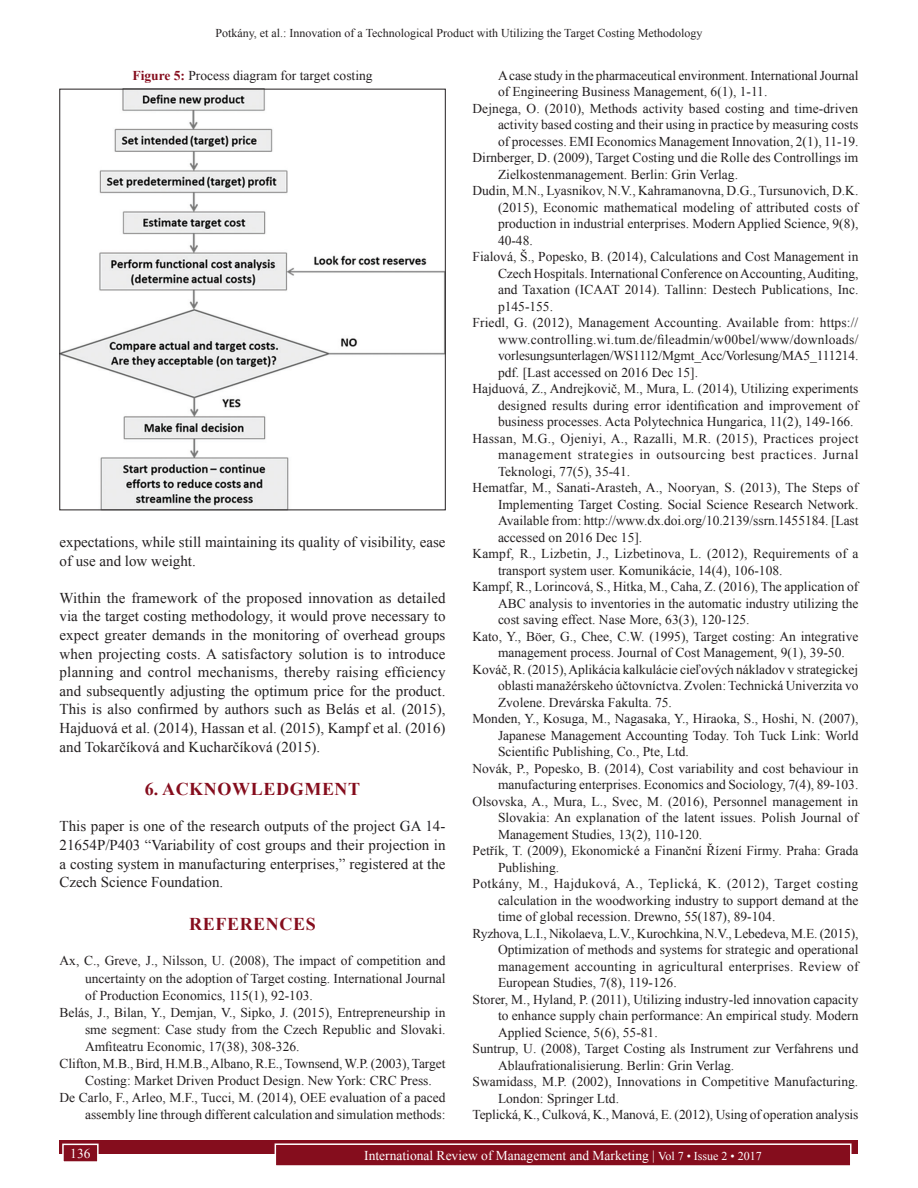
<style>
.page{position:relative;width:918px;height:1188px;background:#fff}
.page>*{position:absolute;margin:0;border:0;box-sizing:border-box;transform-origin:0 0}
.t1{font:700 18px "Times New Roman";letter-spacing:.035em;color:#850d1d}
.TX{font:15px/18.6px "Times New Roman";color:#231f20;text-align:justify}
.REF{font:13.5px/16.5px "Times New Roman";color:#231f20;text-align:justify}
.t2{font:13.5px "Times New Roman";color:#fff}
.FGC{font:13.5px "Times New Roman";color:#231f20}
.t3{font:12px "Times New Roman";color:#231f20}
.s1{font-weight:700;color:#850d1d}
.s2{font-size:12px}
</style>
<div class="page">
<div style="left:60px;top:1140px;width:798px;height:13px;background:#850d1d"></div>
<div style="left:275px;top:1144px;width:576px;height:22px;background:#850d1d"></div>
<div style="left:275px;top:1143px;width:577px;height:24px;border:2px solid #fff"></div>
<div style="left:63px;top:1144px;width:35px;height:18px;background:#850d1d"></div>
<div style="left:62px;top:1144px;width:37px;height:19px;border:2px solid #fff"></div>
<img style="left:62px;top:91px;width:382px;height:417px">
<p class="t3" style="left:215px;top:25px;width:489px">Potkány, et al.: Innovation of a Technological Product with Utilizing the Target Costing Methodology</p>
<p class="FGC" style="left:132px;top:66px;width:242px"><span class="s1">Figure 5:</span> Process diagram for target costing</p>
<p class="TX" style="left:60px;top:533px;width:387px">expectations, while still maintaining its quality of visibility, ease of use and low weight.</p>
<p class="TX" style="left:60px;top:588px;width:388px">Within the framework of the proposed innovation as detailed via the target costing methodology, it would prove necessary to expect greater demands in the monitoring of overhead groups when projecting costs. A satisfactory solution is to introduce planning and control mechanisms, thereby raising efficiency and subsequently adjusting the optimum price for the product.<br>This is also confirmed by authors such as Belás et al. (2015), Hajduová et al. (2014), Hassan et al. (2015), Kampf et al. (2016) and Tokarčíková and Kucharčíková (2015).</p>
<h1 class="t1" style="left:145px;top:776px;width:217px">6. ACKNOWLEDGMENT</h1>
<p class="TX" style="left:60px;top:817px;width:387px">This paper is one of the research outputs of the project GA 14- 21654P/P403 “Variability of cost groups and their projection in a costing system in manufacturing enterprises,” registered at the Czech Science Foundation.</p>
<h1 class="t1" style="left:189px;top:911px;width:128px">REFERENCES</h1>
<p class="REF" style="left:85px;top:952px;width:362px;line-height:17.1px;text-indent:-26px">Ax, C., Greve, J., Nilsson, U. (2008), The impact of competition and uncertainty on the adoption of Target costing. International Journal of Production Economics, 115(1), 92-103.</p>
<p class="REF" style="left:85px;top:1003px;width:362px;line-height:17.1px;text-indent:-26px">Belás, J., Bilan, Y., Demjan, V., Sipko, J. (2015), Entrepreneurship in sme segment: Case study from the Czech Republic and Slovaki.<br>Amfiteatru Economic, 17(38), 308-326.</p>
<p class="REF" style="left:85px;top:1055px;width:362px;line-height:17.1px;text-indent:-26px">Clifton, M.B., Bird, H.M.B., Albano, R.E., Townsend, W.P. (2003), Target<br>Costing: Market Driven Product Design. New York: CRC Press.</p>
<p class="REF" style="left:60px;top:1089px;width:388px;line-height:17.1px;text-align:right">De Carlo, F., Arleo, M.F., Tucci, M. (2014), OEE evaluation of a paced assembly line through different calculation and simulation methods:</p>
<p class="REF" style="left:498px;top:67px;width:362px">Acase study in the pharmaceutical environment. International Journal of Engineering Business Management, 6(1), 1-11.</p>
<p class="REF" style="left:498px;top:100px;width:362px;text-indent:-26px">Dejnega, O. (2010), Methods activity based costing and time-driven activity based costing and their using in practice by measuring costs of processes. EMI Economics Management Innovation, 2(1), 11-19.</p>
<p class="REF" style="left:498px;top:149px;width:362px;text-indent:-26px">Dirnberger, D. (2009), Target Costing und die Rolle des Controllings im<br>Zielkostenmanagement. Berlin: Grin Verlag.</p>
<p class="REF" style="left:498px;top:182px;width:362px;text-indent:-26px">Dudin, M.N., Lyasnikov, N.V., Kahramanovna, D.G., Tursunovich, D.K. (2015), Economic mathematical modeling of attributed costs of production in industrial enterprises. Modern Applied Science, 9(8), 40-48.</p>
<p class="REF" style="left:498px;top:248px;width:362px;text-indent:-26px">Fialová, Š., Popesko, B. (2014), Calculations and Cost Management in Czech Hospitals. International Conference on Accounting, Auditing, and Taxation (ICAAT 2014). Tallinn: Destech Publications, Inc. p145-155.</p>
<p class="REF" style="left:498px;top:314px;width:362px;text-indent:-26px">Friedl, G. (2012), Management Accounting. Available from: https:// www.controlling.wi.tum.de/fileadmin/w00bel/www/downloads/ vorlesungsunterlagen/WS1112/Mgmt_Acc/Vorlesung/MA5_111214. pdf. [Last accessed on 2016 Dec 15].</p>
<p class="REF" style="left:498px;top:380px;width:362px;text-indent:-26px">Hajduová, Z., Andrejkovič, M., Mura, L. (2014), Utilizing experiments designed results during error identification and improvement of business processes. Acta Polytechnica Hungarica, 11(2), 149-166.</p>
<p class="REF" style="left:498px;top:430px;width:362px;text-indent:-26px">Hassan, M.G., Ojeniyi, A., Razalli, M.R. (2015), Practices project management strategies in outsourcing best practices. Jurnal Teknologi, 77(5), 35-41.</p>
<p class="REF" style="left:498px;top:479px;width:362px;text-indent:-26px">Hematfar, M., Sanati-Arasteh, A., Nooryan, S. (2013), The Steps of Implementing Target Costing. Social Science Research Network.<br>Available from: http://www.dx.doi.org/10.2139/ssrn.1455184. [Last accessed on 2016 Dec 15].</p>
<p class="REF" style="left:498px;top:545px;width:362px;text-indent:-26px">Kampf, R., Lizbetin, J., Lizbetinova, L. (2012), Requirements of a transport system user. Komunikácie, 14(4), 106-108.</p>
<p class="REF" style="left:498px;top:578px;width:362px;text-indent:-26px">Kampf, R., Lorincová, S., Hitka, M., Caha, Z. (2016), The application of ABC analysis to inventories in the automatic industry utilizing the cost saving effect. Nase More, 63(3), 120-125.</p>
<p class="REF" style="left:498px;top:628px;width:362px;text-indent:-26px">Kato, Y., Böer, G., Chee, C.W. (1995), Target costing: An integrative management process. Journal of Cost Management, 9(1), 39-50.</p>
<p class="REF" style="left:498px;top:661px;width:362px;text-indent:-26px">Kováč, R. (2015), Aplikácia kalkulácie cieľových nákladov v strategickej oblasti manažérskeho účtovníctva. Zvolen: Technická Univerzita vo Zvolene. Drevárska Fakulta. 75.</p>
<p class="REF" style="left:498px;top:710px;width:362px;text-indent:-26px">Monden, Y., Kosuga, M., Nagasaka, Y., Hiraoka, S., Hoshi, N. (2007), Japanese Management Accounting Today. Toh Tuck Link: World Scientific Publishing, Co., Pte, Ltd.</p>
<p class="REF" style="left:472px;top:760px;width:387px;text-align:right">Novák, P., Popesko, B. (2014), Cost variability and cost behaviour in manufacturing enterprises. Economics and Sociology, 7(4), 89-103.</p>
<p class="REF" style="left:498px;top:793px;width:362px;text-indent:-26px">Olsovska, A., Mura, L., Svec, M. (2016), Personnel management in Slovakia: An explanation of the latent issues. Polish Journal of Management Studies, 13(2), 110-120.</p>
<p class="REF" style="left:498px;top:842px;width:362px;text-indent:-26px">Petřík, T. (2009), Ekonomické a Finanční Řízení Firmy. Praha: Grada<br>Publishing.</p>
<p class="REF" style="left:498px;top:875px;width:362px;text-indent:-26px">Potkány, M., Hajduková, A., Teplická, K. (2012), Target costing calculation in the woodworking industry to support demand at the time of global recession. Drewno, 55(187), 89-104.</p>
<p class="REF" style="left:498px;top:925px;width:362px;text-indent:-26px">Ryzhova, L.I., Nikolaeva, L.V., Kurochkina, N.V., Lebedeva, M.E. (2015), Optimization of methods and systems for strategic and operational management accounting in agricultural enterprises. Review of European Studies, 7(8), 119-126.</p>
<p class="REF" style="left:498px;top:991px;width:362px;text-indent:-26px">Storer, M., Hyland, P. (2011), Utilizing industry-led innovation capacity to enhance supply chain performance: An empirical study. Modern Applied Science, 5(6), 55-81.</p>
<p class="REF" style="left:498px;top:1040px;width:362px;text-indent:-26px">Suntrup, U. (2008), Target Costing als Instrument zur Verfahrens und<br>Ablaufrationalisierung. Berlin: Grin Verlag.</p>
<p class="REF" style="left:498px;top:1073px;width:362px;text-indent:-26px">Swamidass, M.P. (2002), Innovations in Competitive Manufacturing.<br>London: Springer Ltd.</p>
<p class="REF" style="left:472px;top:1106px;width:387px">Teplická, K., Culková, K., Manová, E. (2012), Using of operation analysis</p>
<p class="t2" style="left:70px;top:1144px;width:22px">136</p>
<p class="t2" style="left:364px;top:1146px;width:399px">International Review of Management and Marketing | <span class="s2">Vol 7 • Issue 2 • 2017</span></p>
</div>
